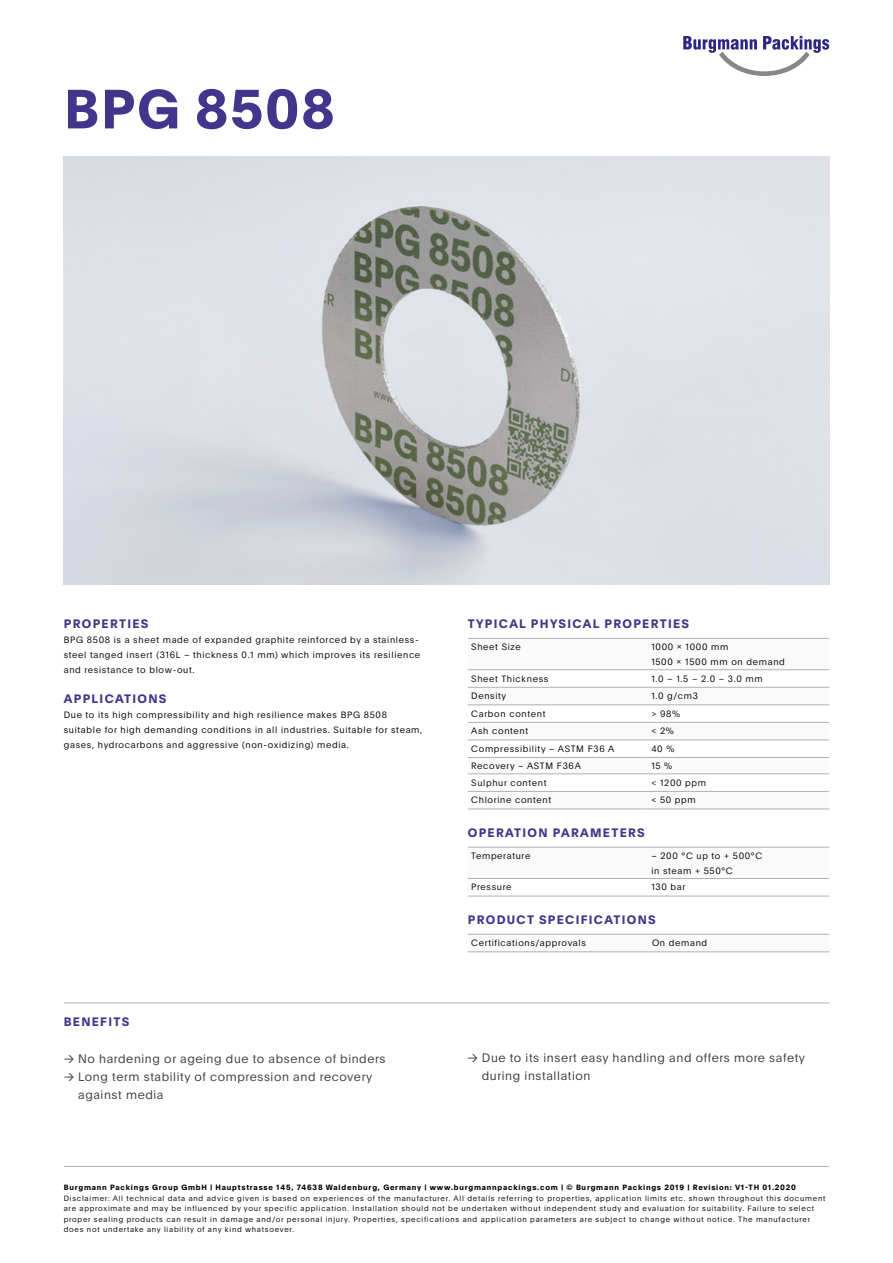
<style>
.page{position:relative;width:893px;height:1263px;background:#fff}
.page>*{position:absolute;margin:0;border:0;box-sizing:border-box;transform-origin:0 0}
.t1{font:700 54px "Plain";letter-spacing:.035em;color:#43358b}
.t2{font:300 12px/18px "Plain";letter-spacing:.05em;color:#3c3c3b}
.t3{font:700 12px "Plain";letter-spacing:.11em;color:#43358b}
.t4{font:300 9px/15px "Plain";letter-spacing:.075em;color:#000}
.t5{font:300 7.5px/10.5px "Plain";letter-spacing:.1em;color:#000}
.t6{font:700 7.5px "Plain";letter-spacing:.1em;color:#000}
</style>
<div class="page">
<hr style="left:64px;top:1003px;width:765px;height:1px;background:#b3b2b2">
<hr style="left:64px;top:1166px;width:765px;height:1px;background:#b3b2b2">
<svg style="left:683px;top:36px;width:146px;height:40px"></svg>
<svg style="left:468px;top:670px;width:361px;height:139px"></svg>
<hr style="left:468px;top:638px;width:180px;height:1px;background:#b3b2b2">
<hr style="left:648px;top:638px;width:181px;height:1px;background:#b3b2b2">
<hr style="left:468px;top:669px;width:180px;height:1px;background:#b3b2b2">
<hr style="left:648px;top:669px;width:181px;height:1px;background:#b3b2b2">
<hr style="left:468px;top:687px;width:180px;height:1px;background:#b3b2b2">
<hr style="left:648px;top:687px;width:181px;height:1px;background:#b3b2b2">
<hr style="left:468px;top:704px;width:180px;height:1px;background:#b3b2b2">
<hr style="left:648px;top:704px;width:181px;height:1px;background:#b3b2b2">
<hr style="left:468px;top:722px;width:180px;height:1px;background:#b3b2b2">
<hr style="left:648px;top:722px;width:181px;height:1px;background:#b3b2b2">
<hr style="left:468px;top:740px;width:180px;height:1px;background:#b3b2b2">
<hr style="left:648px;top:740px;width:181px;height:1px;background:#b3b2b2">
<hr style="left:468px;top:757px;width:180px;height:1px;background:#b3b2b2">
<hr style="left:648px;top:757px;width:181px;height:1px;background:#b3b2b2">
<hr style="left:468px;top:773px;width:180px;height:1px;background:#b3b2b2">
<hr style="left:648px;top:773px;width:181px;height:1px;background:#b3b2b2">
<hr style="left:468px;top:791px;width:180px;height:1px;background:#b3b2b2">
<hr style="left:648px;top:791px;width:181px;height:1px;background:#b3b2b2">
<hr style="left:468px;top:809px;width:180px;height:1px;background:#b3b2b2">
<hr style="left:648px;top:809px;width:181px;height:1px;background:#b3b2b2">
<hr style="left:468px;top:847px;width:180px;height:1px;background:#b3b2b2">
<hr style="left:648px;top:847px;width:181px;height:1px;background:#b3b2b2">
<hr style="left:468px;top:878px;width:180px;height:1px;background:#b3b2b2">
<hr style="left:648px;top:878px;width:181px;height:1px;background:#b3b2b2">
<hr style="left:468px;top:896px;width:180px;height:1px;background:#b3b2b2">
<hr style="left:648px;top:896px;width:181px;height:1px;background:#b3b2b2">
<hr style="left:468px;top:934px;width:180px;height:1px;background:#b3b2b2">
<hr style="left:648px;top:934px;width:181px;height:1px;background:#b3b2b2">
<hr style="left:468px;top:951px;width:180px;height:1px;background:#b3b2b2">
<hr style="left:648px;top:951px;width:181px;height:1px;background:#b3b2b2">
<img style="left:64px;top:157px;width:765px;height:428px">
<h1 class="t1" style="left:64px;top:70px;width:272px">BPG 8508</h1>
<h2 class="t3" style="left:64px;top:615px;width:86px">PROPERTIES</h2>
<p class="t4" style="left:64px;top:632px;width:358px">BPG 8508 is a sheet made of expanded graphite reinforced by a stainless&shy;steel tanged insert (316L – thickness 0.1 mm) which improves its resilience and resistance to blow-out.</p>
<h2 class="t3" style="left:64px;top:690px;width:104px">APPLICATIONS</h2>
<p class="t4" style="left:64px;top:707px;width:360px">Due to its high compressibility and high resilience makes BPG 8508 suitable for high demanding conditions in all industries. Suitable for steam, gases, hydrocarbons and aggressive (non-oxidizing) media.</p>
<h2 class="t3" style="left:64px;top:1013px;width:67px">BENEFITS</h2>
<h2 class="t2" style="left:64px;top:1049px;width:323px">→ No hardening or ageing due to absence of binders</h2>
<h2 class="t2" style="left:78px;top:1067px;width:296px;text-indent:-14px">→ Long term stability of compression and recovery against media</h2>
<h2 class="t3" style="left:468px;top:615px;width:223px">TYPICAL PHYSICAL PROPERTIES</h2>
<p class="t4" style="left:471px;top:639px;width:51px">Sheet Size</p>
<p class="t4" style="left:651px;top:639px;width:135px">1000 x 1000 mm<br>1500 x 1500 mm on demand</p>
<p class="t4" style="left:471px;top:670px;width:79px">Sheet Thickness</p>
<p class="t4" style="left:651px;top:670px;width:113px">1.0 – 1.5 – 2.0 – 3.0 mm</p>
<p class="t4" style="left:471px;top:688px;width:37px">Density</p>
<p class="t4" style="left:651px;top:688px;width:48px">1.0 g/cm3</p>
<p class="t4" style="left:471px;top:705px;width:76px">Carbon content</p>
<p class="t4" style="left:651px;top:705px;width:30px">&gt; 98%</p>
<p class="t4" style="left:471px;top:723px;width:58px">Ash content</p>
<p class="t4" style="left:651px;top:723px;width:24px">&lt; 2%</p>
<p class="t4" style="left:471px;top:741px;width:145px">Compressibility – ASTM F36 A</p>
<p class="t4" style="left:651px;top:741px;width:25px">40 %</p>
<p class="t4" style="left:471px;top:758px;width:111px">Recovery – ASTM F36A</p>
<p class="t4" style="left:651px;top:758px;width:22px">15 %</p>
<p class="t4" style="left:471px;top:774px;width:77px">Sulphur content</p>
<p class="t4" style="left:651px;top:774px;width:56px">&lt; 1200 ppm</p>
<p class="t4" style="left:471px;top:792px;width:81px">Chlorine content</p>
<p class="t4" style="left:651px;top:792px;width:46px">&lt; 50 ppm</p>
<h2 class="t3" style="left:468px;top:824px;width:178px">OPERATION PARAMETERS</h2>
<p class="t4" style="left:471px;top:848px;width:61px">Temperature</p>
<p class="t4" style="left:651px;top:848px;width:112px">– 200 °C up to + 500°C in steam + 550°C</p>
<p class="t4" style="left:471px;top:879px;width:42px">Pressure</p>
<p class="t4" style="left:651px;top:879px;width:35px">130 bar</p>
<h2 class="t3" style="left:468px;top:911px;width:189px">PRODUCT SPECIFICATIONS</h2>
<p class="t4" style="left:471px;top:935px;width:116px">Certifications/approvals</p>
<p class="t4" style="left:652px;top:935px;width:57px">On demand</p>
<h2 class="t2" style="left:482px;top:1048px;width:325px;text-indent:-14px">→ Due to its insert easy handling and offers more safety during installation</h2>
<p class="t6" style="left:64px;top:1182px;width:734px">Burgmann Packings Group GmbH | Hauptstrasse 145, 74638 Waldenburg, Germany | www.burgmannpackings.com | © Burgmann Packings 2019 | Revision: V1-TH 01.2020</p>
<p class="t5" style="left:64px;top:1192px;width:763px">Disclaimer: All technical data and advice given is based on experiences of the manufacturer. All details referring to properties, application limits etc. shown throughout this document are approximate and may be influenced by your specific application. Installation should not be undertaken without independent study and evaluation for suitability. Failure to select proper sealing products can result in damage and/or personal injury. Properties, specifications and application parameters are subject to change without notice. The manufacturer does not undertake any liability of any kind whatsoever.</p>
</div>
